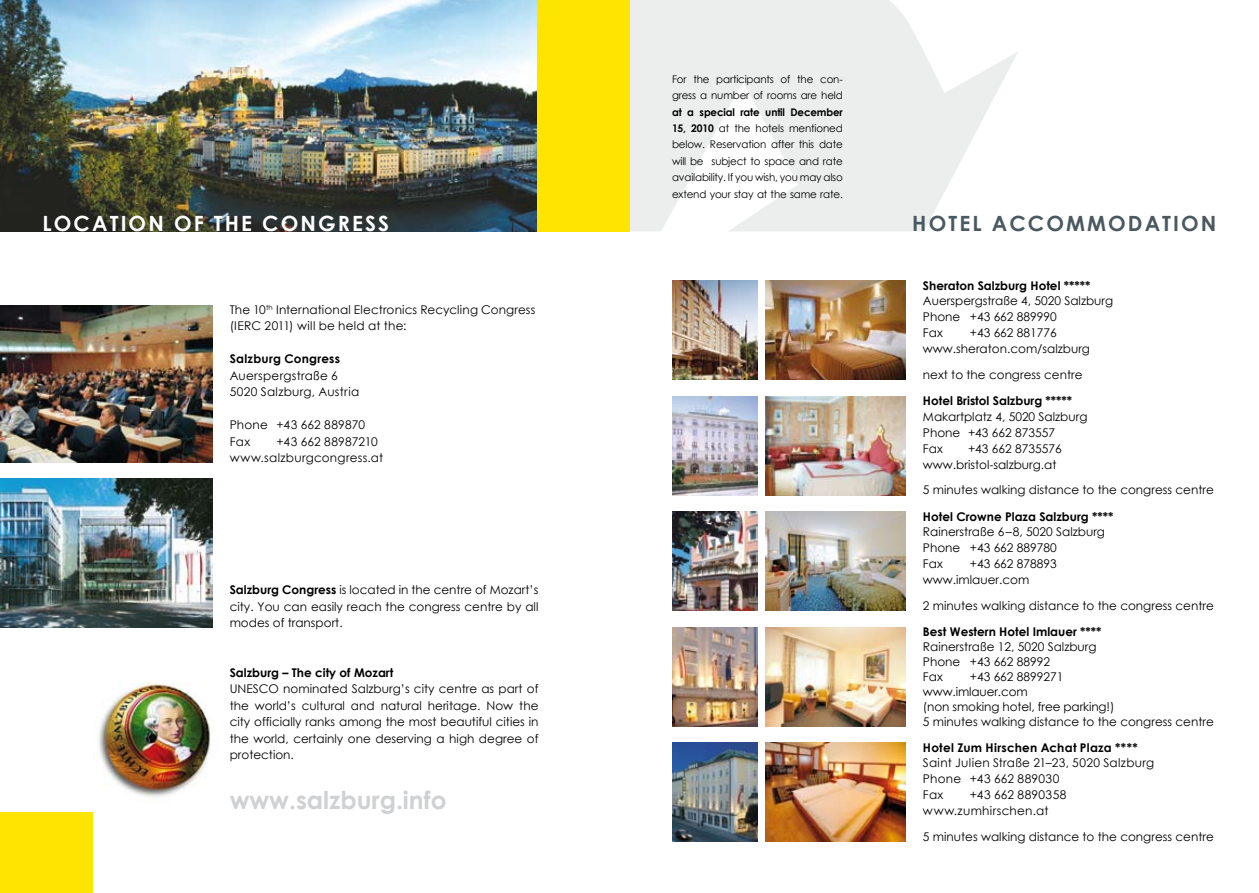
<style>
.page{position:relative;width:1259px;height:893px;background:#fff}
.page>*{position:absolute;margin:0;border:0;box-sizing:border-box;transform-origin:0 0}
.t1{font:700 24.75px "Century Gothic";color:#cfd1d3}
.t2{font:700 21px "Century Gothic";letter-spacing:.1em;color:#fff}
.t3{font:700 21px "Century Gothic";letter-spacing:.1em;color:#4a585f}
.t4{font:12px/15.9px "Century Gothic";color:#000}
.t5{font:700 12px "Century Gothic";color:#000}
.t6{font:12px/15.9px "Century Gothic";letter-spacing:.025em;color:#000}
.t7{font:12px/16.5px "Century Gothic";letter-spacing:.02em;color:#000}
.t8{font:700 12px "Century Gothic";letter-spacing:.02em;color:#000}
.t9{font:10.5px/16.5px "Century Gothic";letter-spacing:-.015em;color:#000}
.s1{font-weight:700}
</style>
<div class="page">
<img style="left:98px;top:683px;width:113px;height:115px">
<div style="left:0;top:812px;width:92px;height:81px;background:#fee401"></div>
<img style="left:0;top:478px;width:213px;height:149px">
<img style="left:0;top:305px;width:213px;height:157px">
<svg style="left:629px;top:0;width:389px;height:231px;fill:#eceded"></svg>
<img style="left:765px;top:396px;width:140px;height:99px">
<img style="left:672px;top:396px;width:85px;height:99px">
<img style="left:765px;top:512px;width:140px;height:99px">
<img style="left:672px;top:512px;width:85px;height:99px">
<img style="left:765px;top:743px;width:140px;height:99px">
<img style="left:672px;top:743px;width:85px;height:99px">
<img style="left:0;top:0;width:537px;height:231px">
<img style="left:765px;top:627px;width:140px;height:99px">
<img style="left:672px;top:627px;width:85px;height:99px">
<img style="left:765px;top:281px;width:140px;height:99px">
<img style="left:672px;top:280px;width:85px;height:100px">
<div style="left:537px;top:0;width:92px;height:231px;background:#fee401"></div>
<h2 class="t2" style="left:43px;top:210px;width:309px">Location of the Congress</h2>
<p class="t4" style="left:230px;top:301px;width:307px;line-height:16.5px">The 10<sup>th</sup> International Electronics Recycling Congress (IERC 2011) will be held at the:</p>
<p class="t5" style="left:230px;top:351px;width:112px">Salzburg Congress</p>
<p class="t6" style="left:230px;top:367px;width:131px;line-height:16.5px">Auerspergstraße 6<br>5020 Salzburg, Austria</p>
<p class="t7" style="left:230px;top:416px;width:137px">Phone +43 662 889870<br>Fax</p>
<p class="t7" style="left:230px;top:433px;width:155px;text-indent:47px">+43 662 88987210 www.salzburgcongress.at</p>
<p class="t4" style="left:230px;top:581px;width:310px;line-height:16.5px;text-align:justify"><span class="s1">Salzburg Congress</span> is located in the centre of Mozart’s city. You can easily reach the congress centre by all modes of transport.</p>
<p class="t5" style="left:230px;top:665px;width:165px">Salzburg – The city of Mozart</p>
<p class="t4" style="left:230px;top:680px;width:310px;line-height:16.5px;text-align:justify">UNESCO nominated Salzburg’s city centre as part of the world’s cultural and natural heritage. Now the city officially ranks among the most beautiful cities in the world, certainly one deserving a high degree of protection.</p>
<h1 class="t1" style="left:230px;top:784px;width:218px">www.salzburg.info</h1>
<p class="t9" style="left:672px;top:70px;width:172px">For the participants of the con&shy;gress a number of rooms are held</p>
<p class="t9" style="left:672px;top:103px;width:172px;text-align:justify"><span class="s1">at a special rate until December 15, 2010</span> at the hotels mentioned below. Reservation after this date will be subject to space and rate availability. If you wish, you may also extend your stay at the same rate.</p>
<h2 class="t3" style="left:912px;top:210px;width:306px">Hotel Accommodation</h2>
<p class="t5" style="left:923px;top:278px;width:169px">Sheraton Salzburg Hotel *****</p>
<p class="t4" style="left:923px;top:293px;width:192px">Auerspergstraße 4, 5020 Salzburg<br>Phone +43 662 889990<br>Fax</p>
<p class="t4" style="left:923px;top:325px;width:169px;text-indent:47px">+43 662 881776 www.sheraton.com/salzburg</p>
<p class="t4" style="left:923px;top:366px;width:161px">next to the congress centre</p>
<p class="t5" style="left:923px;top:393px;width:151px">Hotel Bristol Salzburg *****</p>
<p class="t4" style="left:923px;top:408px;width:166px">Makartplatz 4, 5020 Salzburg<br>Phone +43 662 873557<br>Fax</p>
<p class="t4" style="left:923px;top:440px;width:140px;text-indent:45px">+43 662 8735576 www.bristol-salzburg.at</p>
<p class="t4" style="left:923px;top:482px;width:292px">5 minutes walking distance to the congress centre</p>
<p class="t5" style="left:923px;top:509px;width:192px">Hotel Crowne Plaza Salzburg ****</p>
<p class="t4" style="left:923px;top:524px;width:184px">Rainerstraße 6–8, 5020 Salzburg<br>Phone +43 662 889780<br>Fax</p>
<p class="t4" style="left:923px;top:556px;width:135px;text-indent:47px">+43 662 878893 www.imlauer.com</p>
<p class="t4" style="left:923px;top:597px;width:292px">2 minutes walking distance to the congress centre</p>
<p class="t5" style="left:923px;top:624px;width:180px">Best Western Hotel Imlauer ****</p>
<p class="t4" style="left:923px;top:639px;width:175px;line-height:15px">Rainerstraße 12, 5020 Salzburg<br>Phone +43 662 88992<br>Fax</p>
<p class="t4" style="left:923px;top:669px;width:292px;line-height:15px;text-indent:47px">+43 662 8899271<br>www.imlauer.com<br>(non smoking hotel, free parking!)<br>5 minutes walking distance to the congress centre</p>
<p class="t8" style="left:923px;top:740px;width:216px">Hotel Zum Hirschen Achat Plaza ****</p>
<p class="t6" style="left:923px;top:755px;width:233px">Saint Julien Straße 21–23, 5020 Salzburg<br>Phone +43 662 889030<br>Fax</p>
<p class="t6" style="left:923px;top:787px;width:145px;text-indent:47px">+43 662 8890358 www.zumhirschen.at</p>
<p class="t4" style="left:923px;top:829px;width:292px">5 minutes walking distance to the congress centre</p>
</div>
